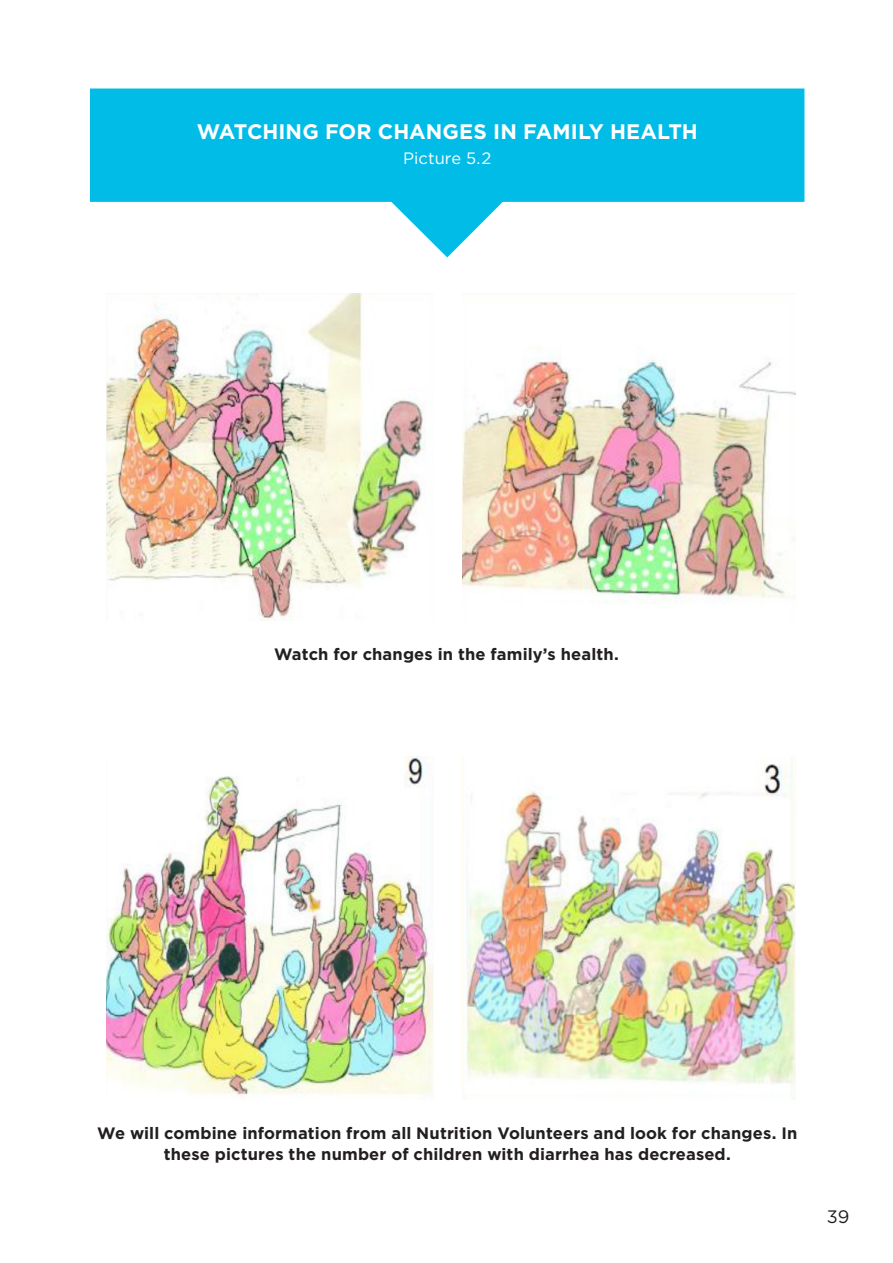
<style>
.page{position:relative;width:893px;height:1263px;background:#fff}
.page>*{position:absolute;margin:0;border:0;box-sizing:border-box;transform-origin:0 0}
.Body_copy_8pt{font:700 21px "Gotham";color:#fff}
.t1{font:18px "Gotham";color:#231f20}
.Body_copy_8pt-2{font:700 16.5px/21px "Gotham";letter-spacing:.005em;color:#231f20;text-align:center}
.Body_copy_8pt-3{font:16.5px "Gotham";letter-spacing:-.005em;color:#fff}
</style>
<div class="page">
<svg style="left:90px;top:89px;width:714px;height:168px;fill:#02bce8"></svg>
<img style="left:106px;top:756px;width:690px;height:344px">
<div style="left:435px;top:748px;width:27px;height:358px;background:#fff"></div>
<img style="left:106px;top:293px;width:690px;height:328px">
<div style="left:435px;top:278px;width:27px;height:358px;background:#fff"></div>
<p class="Body_copy_8pt" style="left:197px;top:119px;width:502px">WATCHING FOR CHANGES IN FAMILY HEALTH</p>
<p class="Body_copy_8pt-3" style="left:403px;top:147px;width:89px">Picture 5. 2</p>
<p class="Body_copy_8pt-2" style="left:274px;top:643px;width:346px">Watch for changes in the family’s health.</p>
<p class="Body_copy_8pt-2" style="left:97px;top:1122px;width:702px">We will combine information from all Nutrition Volunteers and look for changes. In these pictures the number of children with diarrhea has decreased.</p>
<p class="t1" style="left:827px;top:1205px;width:24px">39</p>
</div>
